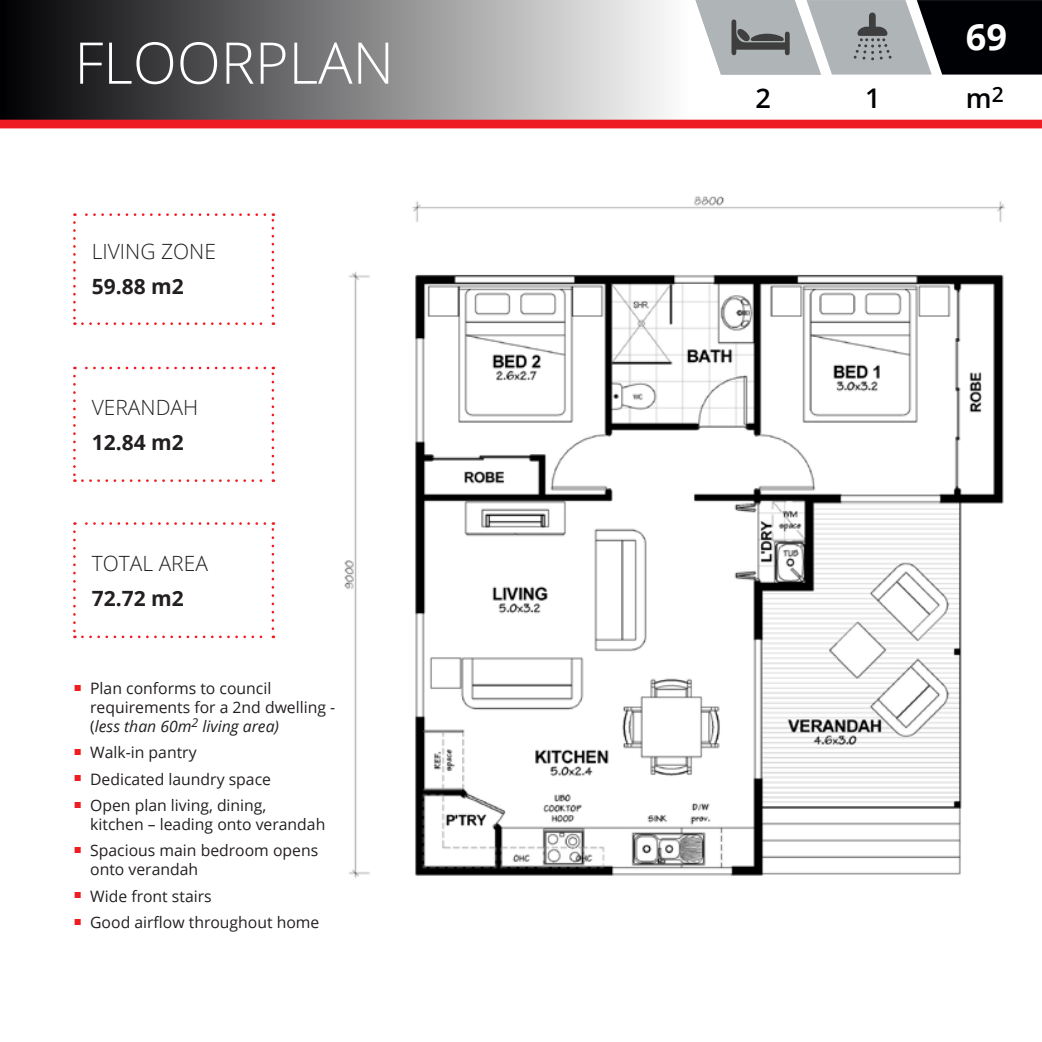
<style>
.page{position:relative;width:1042px;height:1042px;background:#fff}
.page>*{position:absolute;margin:0;border:0;box-sizing:border-box;transform-origin:0 0}
.t1{font:300 57.57px "Open Sans";color:#fff}
.t2{font:700 36.05px "Open Sans";color:#fff}
.t3{font:600 27.12px "Open Sans";color:#000104}
.t4{font:300 21px "Open Sans";color:#231f20}
.t5{font:700 21px "Open Sans";color:#231f20}
.t6{font:15.75px/18.9px "Open Sans";color:#231f20}
.s1{font-style:italic}
</style>
<div class="page">
<div style="left:0;top:0;width:688px;height:124px;background:linear-gradient(to right,#000004,#fdfdfc)"></div>
<svg style="left:82px;top:322px;width:192px;height:3px"></svg>
<svg style="left:272px;top:213px;width:2px;height:103px"></svg>
<svg style="left:74px;top:213px;width:191px;height:3px"></svg>
<svg style="left:73px;top:222px;width:3px;height:103px"></svg>
<svg style="left:82px;top:479px;width:192px;height:3px"></svg>
<svg style="left:272px;top:367px;width:2px;height:105px"></svg>
<svg style="left:74px;top:367px;width:191px;height:2px"></svg>
<svg style="left:73px;top:376px;width:3px;height:106px"></svg>
<svg style="left:82px;top:635px;width:192px;height:3px"></svg>
<svg style="left:272px;top:522px;width:2px;height:107px"></svg>
<svg style="left:74px;top:522px;width:191px;height:3px"></svg>
<svg style="left:73px;top:532px;width:3px;height:106px"></svg>
<svg style="left:695px;top:0;width:347px;height:75px;background:#787b7d"></svg>
<div style="left:0;top:120px;width:1042px;height:8px;background:#ee1d23"></div>
<img style="left:344px;top:196px;width:661px;height:682px">
<p class="t1" style="left:74px;top:23px;width:321px">FLOORPLAN</p>
<p class="t4" style="left:92px;top:237px;width:126px">LIVING ZONE</p>
<p class="t5" style="left:92px;top:272px;width:94px">59.88 m2</p>
<p class="t4" style="left:92px;top:393px;width:108px">VERANDAH</p>
<p class="t5" style="left:92px;top:428px;width:94px">12.84 m2</p>
<p class="t4" style="left:92px;top:549px;width:118px">TOTAL AREA</p>
<p class="t5" style="left:92px;top:584px;width:94px">72.72 m2</p>
<p class="t6" style="left:90px;top:679px;width:246px;text-indent:-16px"><sup>■</sup> Plan conforms to council requirements for a 2nd dwelling - (<span class="s1">less than 60m</span><sup>2</sup> <span class="s1">living area)</span></p>
<p class="t6" style="left:74px;top:743px;width:124px"><sup>■</sup> Walk-in pantry</p>
<p class="t6" style="left:74px;top:769px;width:198px"><sup>■</sup> Dedicated laundry space</p>
<p class="t6" style="left:90px;top:795px;width:237px;text-indent:-16px"><sup>■</sup> Open plan living, dining,<br>kitchen – leading onto verandah</p>
<p class="t6" style="left:90px;top:841px;width:230px;text-indent:-16px"><sup>■</sup> Spacious main bedroom opens onto verandah</p>
<p class="t6" style="left:74px;top:886px;width:139px"><sup>■</sup> Wide front stairs</p>
<p class="t6" style="left:74px;top:912px;width:246px"><sup>■</sup> Good airflow throughout home</p>
<p class="t2" style="left:966px;top:11px;width:43px">69</p>
<p class="t3" style="left:755px;top:80px;width:17px">2</p>
<p class="t3" style="left:865px;top:80px;width:17px">1</p>
<p class="t3" style="left:966px;top:80px;width:39px">m<sup>2</sup></p>
</div>
